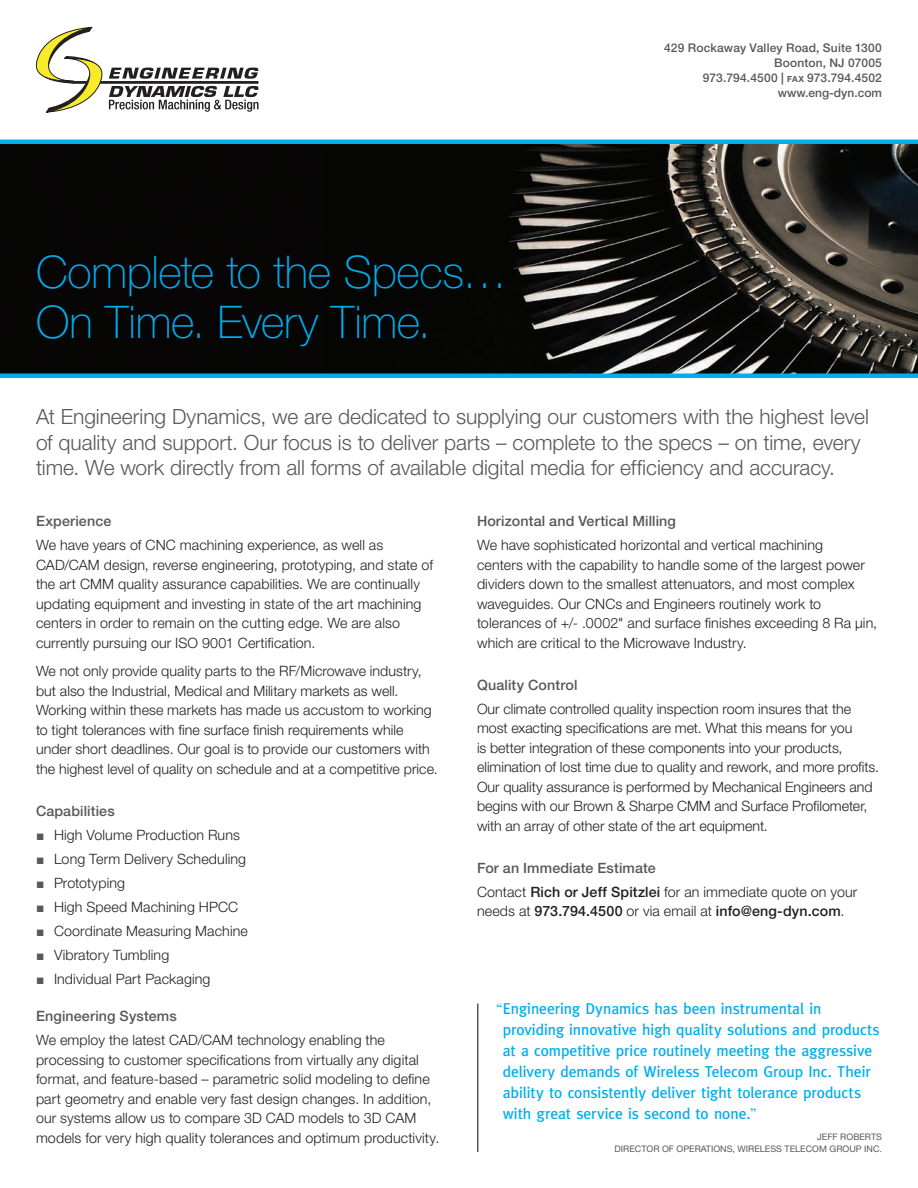
<style>
.page{position:relative;width:918px;height:1188px;background:#fff}
.page>*{position:absolute;margin:0;border:0;box-sizing:border-box;transform-origin:0 0}
.t1{font:100 45px/49.5px "Helvetica Neue LT Std";letter-spacing:-.005em;color:#00aeef}
.t2{font:300 21px/25.5px "Helvetica Neue LT Std";color:#57585a}
.t3{font:500 15.75px/21px "Meta";color:#00aeef}
.t4{font:300 14.25px/19.5px "Helvetica Neue LT Std";letter-spacing:.005em;color:#231f20}
.subhead{font:500 14.25px "Helvetica Neue LT Std";letter-spacing:.01em;color:#57585a}
.t5{font:500 12px/15px "Helvetica Neue LT Std";letter-spacing:.015em;color:#57585a;text-align:right}
.t6{font:9px/12px "Helvetica Neue LT Std";color:#57585a;text-align:right}
.s1{font-weight:700;font-size:8.4px}
.s2{color:#57585a}
.s3{font-weight:500}
.s4{font-family:"Times LT Std";font-weight:400}
</style>
<div class="page">
<svg style="left:0;top:139px;width:918px;height:239px;background:#191e1f"></svg>
<hr style="left:477px;top:1004px;width:1px;height:148px;background:#57585a">
<svg style="left:35px;top:27px;width:224px;height:86px"></svg>
<p class="t1" style="left:36px;top:247px;width:473px">Complete to the Specs…<br>On Time. Every Time.</p>
<p class="t5" style="left:664px;top:40px;width:219px">429 Rockaway Valley Road, Suite 1300<br>Boonton, NJ 07005<br>973.794.4500 | <span class="s1">fax</span> 973.794.4502</p>
<p class="t5" style="left:778px;top:85px;width:106px">www.eng-dyn.com</p>
<p class="t2" style="left:36px;top:404px;width:834px">At Engineering Dynamics, we are dedicated to supplying our customers with the highest level of quality and support. Our focus is to deliver parts – complete to the specs – on time, every time. We work directly from all forms of available digital media for efficiency and accuracy.</p>
<p class="subhead" style="left:36px;top:513px;width:77px">Experience</p>
<p class="t4" style="left:36px;top:535px;width:399px">We have years of CNC machining experience, as well as CAD/CAM design, reverse engineering, prototyping, and state of the art CMM quality assurance capabilities. We are continually updating equipment and investing in state of the art machining centers in order to remain on the cutting edge. We are also currently pursuing our ISO 9001 Certification.</p>
<p class="t4" style="left:36px;top:661px;width:403px">We not only provide quality parts to the RF/Microwave industry, but also the Industrial, Medical and Military markets as well.<br>Working within these markets has made us accustom to working to tight tolerances with fine surface finish requirements while under short deadlines. Our goal is to provide our customers with the highest level of quality on schedule and at a competitive price.</p>
<p class="subhead" style="left:36px;top:802px;width:80px">Capabilities</p>
<p class="t4" style="left:36px;top:825px;width:206px"><span class="s2">▪</span> High Volume Production Runs</p>
<p class="t4" style="left:36px;top:849px;width:212px"><span class="s2">▪</span> Long Term Delivery Scheduling</p>
<p class="t4" style="left:36px;top:873px;width:91px"><span class="s2">▪</span> Prototyping</p>
<p class="t4" style="left:36px;top:897px;width:204px"><span class="s2">▪</span> High Speed Machining HPCC</p>
<p class="t4" style="left:36px;top:921px;width:213px"><span class="s2">▪</span> Coordinate Measuring Machine</p>
<p class="t4" style="left:36px;top:945px;width:135px"><span class="s2">▪</span> Vibratory Tumbling</p>
<p class="t4" style="left:36px;top:969px;width:176px"><span class="s2">▪</span> Individual Part Packaging</p>
<p class="subhead" style="left:36px;top:1008px;width:142px">Engineering Systems</p>
<p class="t4" style="left:36px;top:1030px;width:405px">We employ the latest CAD/CAM technology enabling the processing to customer specifications from virtually any digital format, and feature-based – parametric solid modeling to define part geometry and enable very fast design changes. In addition, our systems allow us to compare 3D CAD models to 3D CAM models for very high quality tolerances and optimum productivity.</p>
<p class="subhead" style="left:477px;top:513px;width:201px">Horizontal and Vertical Milling</p>
<p class="t4" style="left:477px;top:535px;width:402px">We have sophisticated horizontal and vertical machining<br>centers with the capability to handle some of the largest power dividers down to the smallest attenuators, and most complex waveguides. Our CNCs and Engineers routinely work to tolerances of +/- .0002" and surface finishes exceeding 8 Ra µin, which are critical to the Microwave Industry.</p>
<p class="subhead" style="left:477px;top:676px;width:102px">Quality Control</p>
<p class="t4" style="left:477px;top:699px;width:404px">Our climate controlled quality inspection room insures that the most exacting specifications are met. What this means for you<br>is better integration of these components into your products, elimination of lost time due to quality and rework, and more profits.<br>Our quality assurance is performed by Mechanical Engineers and begins with our Brown &amp; Sharpe CMM and Surface Profilometer, with an array of other state of the art equipment.</p>
<p class="subhead" style="left:477px;top:859px;width:180px">For an Immediate Estimate</p>
<p class="t4" style="left:477px;top:882px;width:382px">Contact <span class="s3">Rich or Jeff Spitzlei</span> for an immediate quote on your needs at <span class="s3">973.794.4500</span> or via email at <span class="s3">info@eng-dyn.com</span>.</p>
<p class="t3" style="left:503px;top:998px;width:378px;text-indent:-8px"><span class="s4">‘‘</span>Engineering Dynamics has been instrumental in providing innovative high quality solutions and products at a competitive price routinely meeting the aggressive delivery demands of Wireless Telecom Group Inc. Their ability to consistently deliver tight tolerance products with great service is second to none.<span class="s4">’’</span></p>
<p class="t6" style="left:615px;top:1131px;width:269px">JEFF ROBERTS<br>DIRECTOR OF OPERATIONS, WIRELESS TELECOM GROUP INC.</p>
</div>
